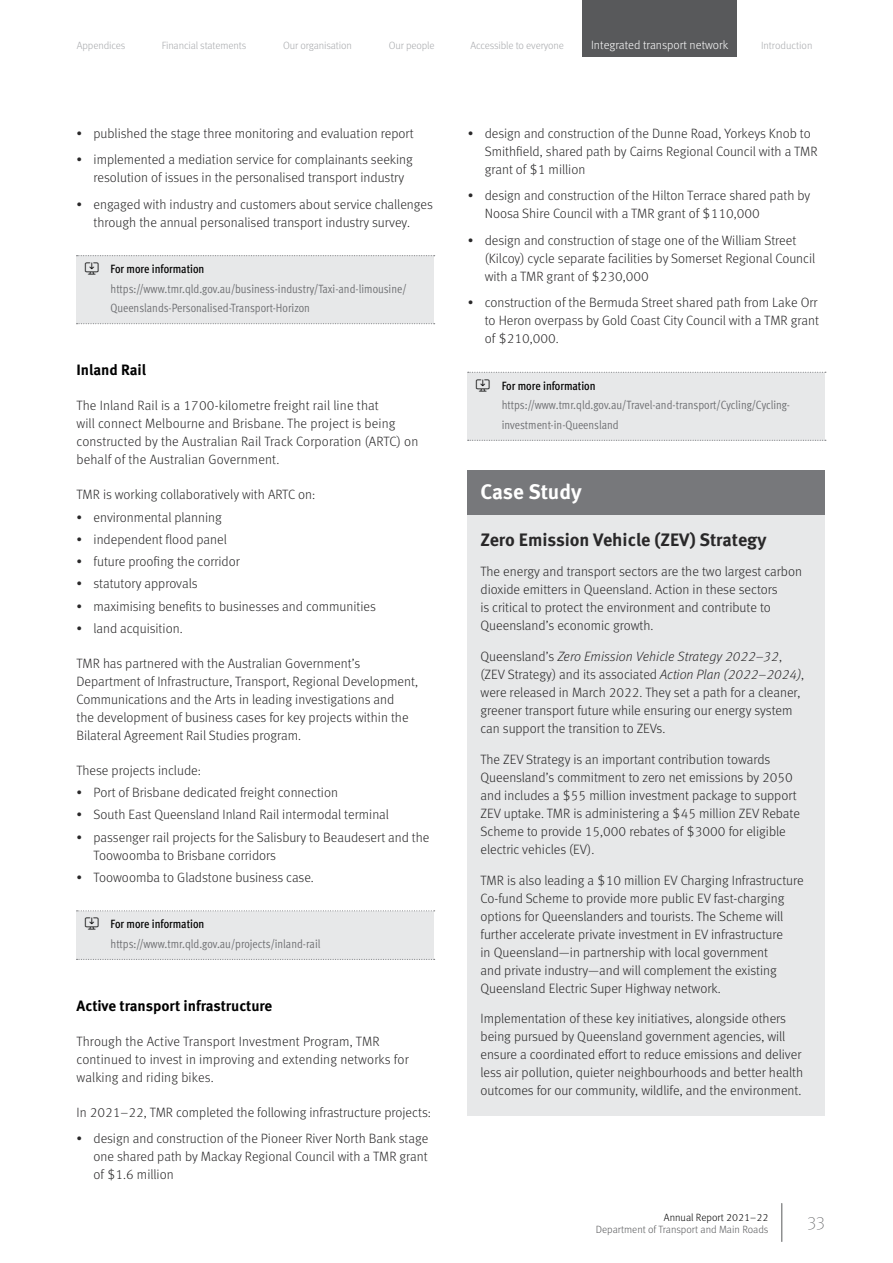
<style>
.page{position:relative;width:893px;height:1263px;background:#fff}
.page>*{position:absolute;margin:0;border:0;box-sizing:border-box;transform-origin:0 0}
.CS_-_Container_Headi{font:700 21px "Meta Pro";color:#fff}
.CS_-_Heading{font:700 18px "Meta Pro";color:#292829}
.t1{font:100 18px "Meta Pro";color:#58595b}
.Heading_3_-_2022{font:700 15px "Meta Pro";letter-spacing:-.005em;color:#000}
.CS_-_Body_Text{font:300 13.5px/18px "Meta Pro";color:#292829}
.Normal_-_2022{font:300 13.5px/18px "Meta Pro";color:#292829}
.t2{font:12px/19.5px "Meta Pro Cond Norm";color:#6d6e71}
.t3{font:300 12px "Meta Pro";color:#fff}
.t4{font:300 10.5px "Meta Pro";letter-spacing:-.01em;color:#a7a9ac}
.t5{font:300 10.5px "Meta Pro";color:#58595b}
.t6{font:300 10.5px "Meta Pro";color:#010101}
.s1{font-family:"Meta Pro";font-weight:500;font-stretch:condensed;color:#000}
.s2{font-style:italic}
</style>
<div class="page">
<hr style="left:781px;top:1203px;width:1px;height:38px;background:#58595b">
<div style="left:582px;top:0;width:155px;height:57px;background:#58595b"></div>
<div style="left:77px;top:256px;width:357px;height:68px;background:#e7e8e9"></div>
<svg style="left:77px;top:323px;width:358px;height:1px"></svg>
<svg style="left:77px;top:255px;width:358px;height:1px"></svg>
<div style="left:77px;top:911px;width:357px;height:48px;background:#e7e8e9"></div>
<svg style="left:77px;top:959px;width:358px;height:1px"></svg>
<svg style="left:77px;top:910px;width:358px;height:1px"></svg>
<div style="left:468px;top:372px;width:357px;height:68px;background:#e7e8e9"></div>
<svg style="left:468px;top:440px;width:358px;height:1px"></svg>
<svg style="left:468px;top:372px;width:358px;height:1px"></svg>
<div style="left:468px;top:470px;width:357px;height:47px;background:#77787b"></div>
<div style="left:468px;top:515px;width:357px;height:52px;background:#e7e8e9"></div>
<div style="left:468px;top:549px;width:357px;height:102px;background:#e7e8e9"></div>
<div style="left:468px;top:634px;width:357px;height:119px;background:#e7e8e9"></div>
<div style="left:468px;top:737px;width:357px;height:137px;background:#e7e8e9"></div>
<div style="left:468px;top:857px;width:357px;height:156px;background:#e7e8e9"></div>
<div style="left:468px;top:996px;width:357px;height:120px;background:#e7e8e9"></div>
<p class="t4" style="left:77px;top:38px;width:50px">Appendices</p>
<p class="t4" style="left:162px;top:38px;width:86px">Financial statements</p>
<p class="t4" style="left:283px;top:38px;width:70px">Our organisation</p>
<p class="t4" style="left:389px;top:38px;width:47px">Our people</p>
<p class="t4" style="left:471px;top:38px;width:95px">Accessible to everyone</p>
<p class="t3" style="left:591px;top:37px;width:139px">Integrated transport network</p>
<p class="t4" style="left:761px;top:38px;width:53px">Introduction</p>
<p class="CS_-_Body_Text" style="left:77px;top:123px;width:339px">• published the stage three monitoring and evaluation report</p>
<p class="CS_-_Body_Text" style="left:94px;top:150px;width:321px;text-indent:-17px">• implemented a mediation service for complainants seeking resolution of issues in the personalised transport industry</p>
<p class="CS_-_Body_Text" style="left:77px;top:194px;width:358px;text-align:center">• engaged with industry and customers about service challenges through the annual personalised transport industry survey.</p>
<p class="t2" style="left:111px;top:259px;width:297px"><span class="s1">For more information </span>https://www.tmr.qld.gov.au/business-industry/Taxi-and-limousine/<br>Queenslands-Personalised-Transport-Horizon</p>
<p class="Heading_3_-_2022" style="left:77px;top:358px;width:71px">Inland Rail</p>
<p class="Normal_-_2022" style="left:77px;top:396px;width:343px">The Inland Rail is a 1700-kilometre freight rail line that<br>will connect Melbourne and Brisbane. The project is being constructed by the Australian Rail Track Corporation (ARTC) on behalf of the Australian Government.</p>
<p class="Normal_-_2022" style="left:77px;top:485px;width:240px">TMR is working collaboratively with ARTC on:</p>
<p class="CS_-_Body_Text" style="left:77px;top:507px;width:147px">• environmental planning</p>
<p class="CS_-_Body_Text" style="left:77px;top:529px;width:152px">• independent flood panel</p>
<p class="CS_-_Body_Text" style="left:77px;top:552px;width:165px">• future proofing the corridor</p>
<p class="CS_-_Body_Text" style="left:77px;top:574px;width:123px">• statutory approvals</p>
<p class="CS_-_Body_Text" style="left:77px;top:596px;width:301px">• maximising benefits to businesses and communities</p>
<p class="CS_-_Body_Text" style="left:77px;top:618px;width:108px">• land acquisition.</p>
<p class="Normal_-_2022" style="left:77px;top:653px;width:343px">TMR has partnered with the Australian Government’s Department of Infrastructure, Transport, Regional Development, Communications and the Arts in leading investigations and<br>the development of business cases for key projects within the Bilateral Agreement Rail Studies program.</p>
<p class="Normal_-_2022" style="left:77px;top:760px;width:126px">These projects include:</p>
<p class="CS_-_Body_Text" style="left:77px;top:783px;width:263px">• Port of Brisbane dedicated freight connection</p>
<p class="CS_-_Body_Text" style="left:77px;top:805px;width:314px">• South East Queensland Inland Rail intermodal terminal</p>
<p class="CS_-_Body_Text" style="left:94px;top:827px;width:337px;text-indent:-17px">• passenger rail projects for the Salisbury to Beaudesert and the<br>Toowoomba to Brisbane corridors</p>
<p class="CS_-_Body_Text" style="left:77px;top:867px;width:239px">• Toowoomba to Gladstone business case.</p>
<p class="t2" style="left:111px;top:914px;width:211px"><span class="s1">For more information </span>https://www.tmr.qld.gov.au/projects/inland-rail</p>
<p class="Heading_3_-_2022" style="left:77px;top:994px;width:197px">Active transport infrastructure</p>
<p class="Normal_-_2022" style="left:77px;top:1031px;width:334px">Through the Active Transport Investment Program, TMR continued to invest in improving and extending networks for walking and riding bikes.</p>
<p class="Normal_-_2022" style="left:77px;top:1102px;width:356px">In 2021–22, TMR completed the following infrastructure projects:</p>
<p class="CS_-_Body_Text" style="left:94px;top:1129px;width:336px;text-align:justify;text-indent:-17px">• design and construction of the Pioneer River North Bank stage one shared path by Mackay Regional Council with a TMR grant of $1.6 million</p>
<p class="CS_-_Body_Text" style="left:485px;top:123px;width:334px;text-indent:-17px">• design and construction of the Dunne Road, Yorkeys Knob to<br>Smithfield, shared path by Cairns Regional Council with a TMR grant of $1 million</p>
<p class="CS_-_Body_Text" style="left:485px;top:186px;width:327px;text-indent:-17px">• design and construction of the Hilton Terrace shared path by<br>Noosa Shire Council with a TMR grant of $110,000</p>
<p class="CS_-_Body_Text" style="left:485px;top:230px;width:332px;text-indent:-17px">• design and construction of stage one of the William Street (Kilcoy) cycle separate facilities by Somerset Regional Council with a TMR grant of $230,000</p>
<p class="CS_-_Body_Text" style="left:485px;top:293px;width:336px;text-align:justify;text-indent:-17px">• construction of the Bermuda Street shared path from Lake Orr to Heron overpass by Gold Coast City Council with a TMR grant of $210,000.</p>
<p class="t2" style="left:502px;top:375px;width:290px"><span class="s1">For more information </span>https://www.tmr.qld.gov.au/Travel-and-transport/Cycling/Cycling&shy;investment-in-Queensland</p>
<p class="CS_-_Container_Headi" style="left:480px;top:475px;width:103px">Case Study</p>
<p class="CS_-_Heading" style="left:480px;top:525px;width:288px">Zero Emission Vehicle (ZEV) Strategy</p>
<p class="CS_-_Body_Text" style="left:480px;top:562px;width:323px">The energy and transport sectors are the two largest carbon dioxide emitters in Queensland. Action in these sectors<br>is critical to protect the environment and contribute to Queensland’s economic growth.</p>
<p class="CS_-_Body_Text" style="left:480px;top:647px;width:325px">Queensland’s <span class="s2">Zero Emission Vehicle Strategy 2022–32</span>, (ZEV Strategy) and its associated <span class="s2">Action Plan (2022–2024)</span>, were released in March 2022. They set a path for a cleaner, greener transport future while ensuring our energy system can support the transition to ZEVs.</p>
<p class="CS_-_Body_Text" style="left:480px;top:749px;width:321px">The ZEV Strategy is an important contribution towards Queensland’s commitment to zero net emissions by 2050 and includes a $55 million investment package to support ZEV uptake. TMR is administering a $45 million ZEV Rebate Scheme to provide 15,000 rebates of $3000 for eligible electric vehicles (EV).</p>
<p class="CS_-_Body_Text" style="left:480px;top:870px;width:325px">TMR is also leading a $10 million EV Charging Infrastructure Co-fund Scheme to provide more public EV fast-charging options for Queenslanders and tourists. The Scheme will further accelerate private investment in EV infrastructure<br>in Queensland—in partnership with local government<br>and private industry—and will complement the existing Queensland Electric Super Highway network.</p>
<p class="CS_-_Body_Text" style="left:480px;top:1009px;width:324px">Implementation of these key initiatives, alongside others being pursued by Queensland government agencies, will ensure a coordinated effort to reduce emissions and deliver less air pollution, quieter neighbourhoods and better health outcomes for our community, wildlife, and the environment.</p>
<p class="t6" style="left:664px;top:1209px;width:106px">Annual Report 2021–22</p>
<p class="t5" style="left:596px;top:1222px;width:174px">Department of Transport and Main Roads</p>
<h2 class="t1" style="left:807px;top:1211px;width:19px">33</h2>
</div>
